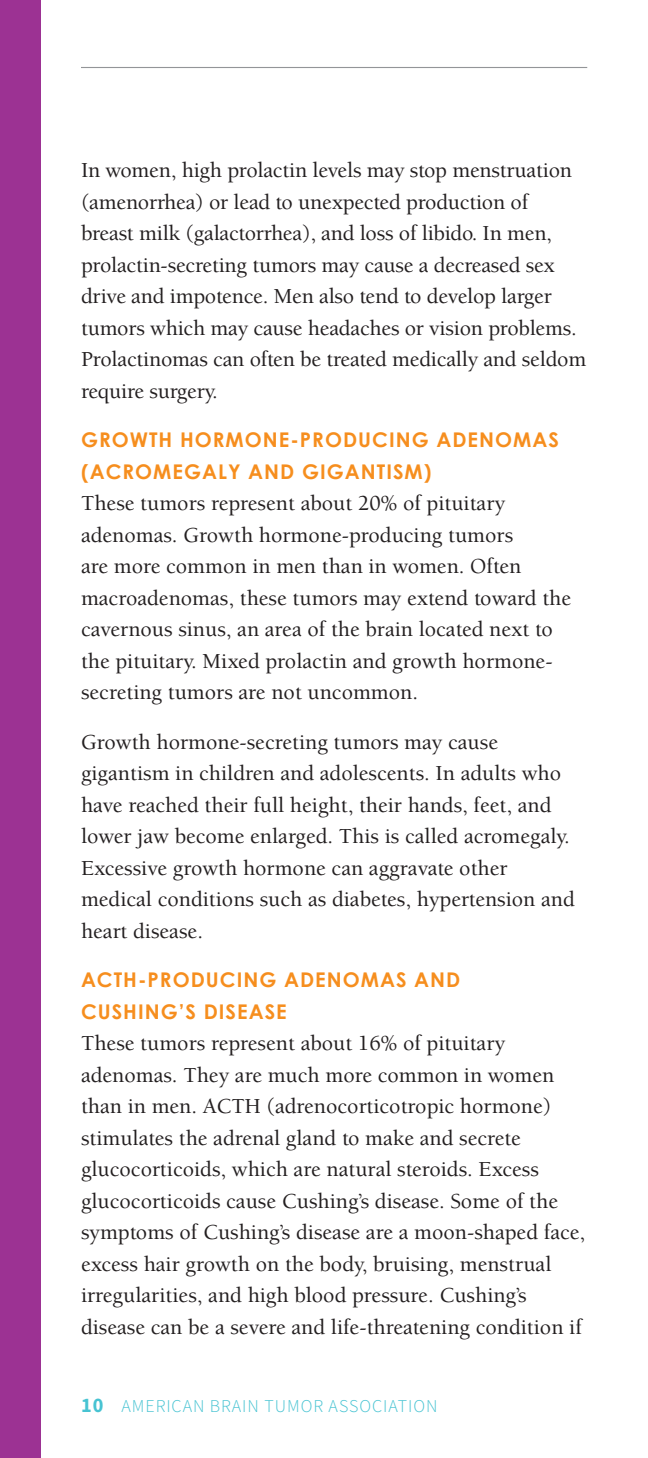
<style>
.page{position:relative;width:648px;height:1458px;background:#fff}
.page>*{position:absolute;margin:0;border:0;box-sizing:border-box;transform-origin:0 0}
.body_text_p8_before{font:500 22.05px/31.5px "Berkeley Pro";color:#231f20}
.body_text_0p_before{font:500 22.05px/31.5px "Berkeley Pro";color:#231f20}
.subhead_2{font:700 20.25px/31.5px "Century Gothic";letter-spacing:.05em;color:#f68e1e}
.t1{font:18px "Source Sans Variable";letter-spacing:.05em;color:#47c3d2}
.s1{font-size:20.25px}
</style>
<div class="page">
<div style="left:0;top:0;width:40px;height:1458px;background:#9c3293"></div>
<hr style="left:81px;top:67px;width:506px;height:1px;background:#939598">
<p class="body_text_p8_before" style="left:81px;top:155px;width:507px">In women, high prolactin levels may stop menstruation (amenorrhea) or lead to unexpected production of breast milk (galactorrhea), and loss of libido. In men, prolactin-secreting tumors may cause a decreased sex drive and impotence. Men also tend to develop larger tumors which may cause headaches or vision problems.<br>Prolactinomas can often be treated medically and seldom require surgery.</p>
<p class="subhead_2" style="left:81px;top:423px;width:479px">GROWTH HORMONE-PRODUCING ADENOMAS (ACROMEGALY AND GIGANTISM)</p>
<p class="body_text_p8_before" style="left:81px;top:488px;width:492px">These tumors represent about 20% of pituitary adenomas. Growth hormone-producing tumors<br>are more common in men than in women. Often macroadenomas, these tumors may extend toward the cavernous sinus, an area of the brain located next to the pituitary. Mixed prolactin and growth hormone&shy;secreting tumors are not uncommon.</p>
<p class="body_text_p8_before" style="left:81px;top:726px;width:495px">Growth hormone-secreting tumors may cause gigantism in children and adolescents. In adults who have reached their full height, their hands, feet, and lower jaw become enlarged. This is called acromegaly.<br>Excessive growth hormone can aggravate other medical conditions such as diabetes, hypertension and heart disease.</p>
<p class="subhead_2" style="left:81px;top:963px;width:381px">ACTH-PRODUCING ADENOMAS AND<br>CUSHING’S DISEASE</p>
<p class="body_text_0p_before" style="left:81px;top:1028px;width:506px">These tumors represent about 16% of pituitary adenomas. They are much more common in women than in men. ACTH (adrenocorticotropic hormone) stimulates the adrenal gland to make and secrete glucocorticoids, which are natural steroids. Excess glucocorticoids cause Cushing’s disease. Some of the symptoms of Cushing’s disease are a moon-shaped face, excess hair growth on the body, bruising, menstrual irregularities, and high blood pressure. Cushing’s disease can be a severe and life-threatening condition if</p>
<p class="t1" style="left:81px;top:1395px;width:358px"><span class="s1">10</span> AMERICAN BRAIN TUMOR ASSOCIATION</p>
</div>
